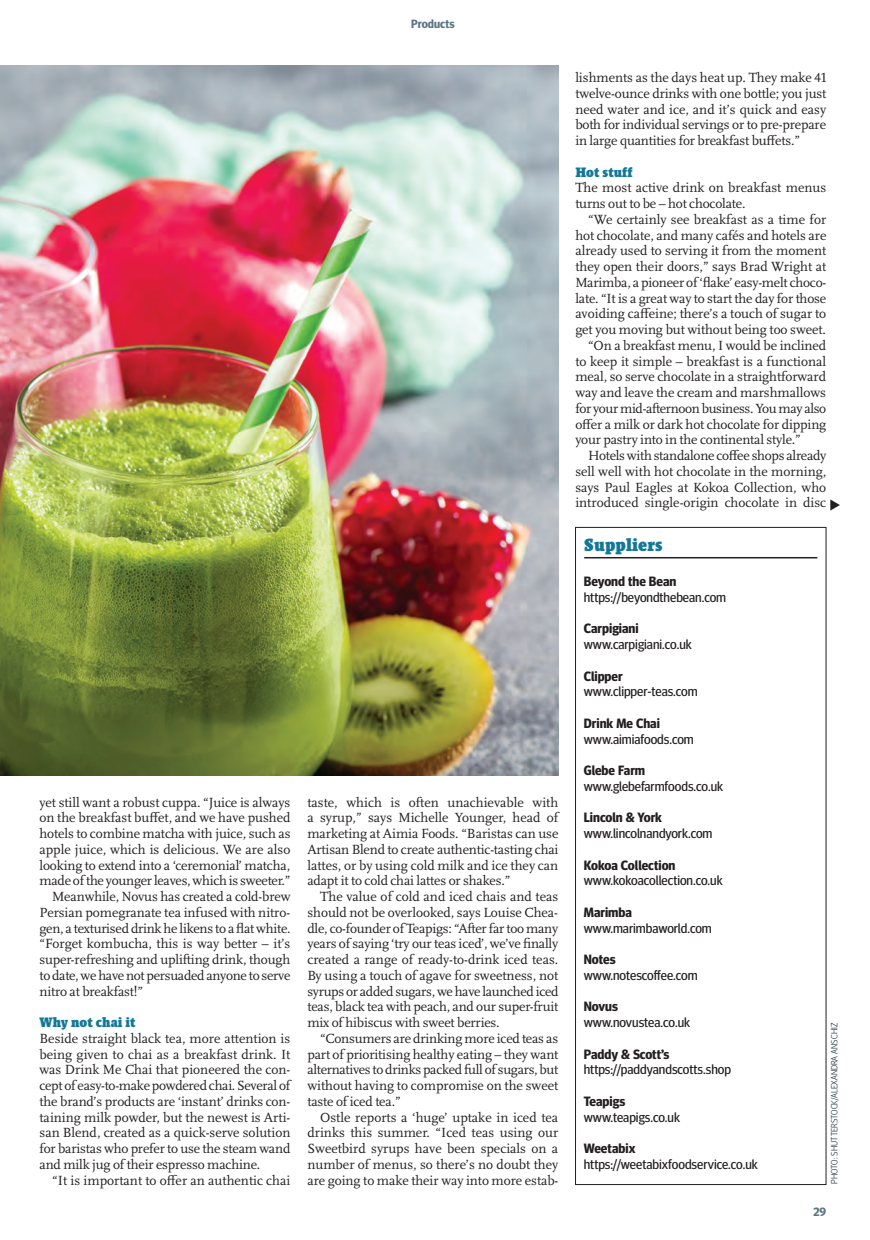
<style>
.page{position:relative;width:870px;height:1240px;background:#fff}
.page>*{position:absolute;margin:0;border:0;box-sizing:border-box;transform-origin:0 0}
.t1{font:900 18px "Absara Head OT";letter-spacing:.01em;color:#137897}
.t2{font:13.8px/15.8px "Scala Pro";letter-spacing:-.005em;color:#231f20;text-align:justify}
.t3{font:13.8px "Scala Pro";letter-spacing:-.025em;color:#231f20}
.t4{font:900 13.8px "Absara Head OT";letter-spacing:.01em;color:#137897}
.t5{font:13.5px "Meta Headline OT";color:#231f20}
.t6{font:700 13.5px "Meta Headline OT";color:#231f20}
.t7{font:700 12px "Meta Headline OT";color:#5d7682}
.t8{font:300 9px "Meta Headline OT";letter-spacing:.01em;color:#011622}
</style>
<div class="page">
<img style="left:0;top:65px;width:558px;height:710px">
<hr style="left:584px;top:557px;width:233px;height:1px;background:#231f20">
<div style="left:575px;top:527px;width:251px;height:658px;border:1px solid #231f20"></div>
<p class="t7" style="left:411px;top:17px;width:45px">Products</p>
<p class="t2" style="left:40px;top:794px;width:252px">yet still want a robust cuppa. “Juice is always</p>
<p class="t2" style="left:40px;top:810px;width:253px">on the breakfast buffet, and we have pushed</p>
<p class="t2" style="left:40px;top:826px;width:252px">hotels to combine matcha with juice, such as</p>
<p class="t2" style="left:40px;top:841px;width:252px">apple juice, which is delicious. We are also</p>
<p class="t2" style="left:40px;top:857px;width:252px">looking to extend into a ‘ceremonial’ matcha,</p>
<p class="t2" style="left:40px;top:873px;width:252px">made of the younger leaves, which is sweeter.”</p>
<p class="t2" style="left:52px;top:889px;width:240px">Meanwhile, Novus has created a cold-brew</p>
<p class="t2" style="left:40px;top:904px;width:252px">Persian pomegranate tea infused with nitro-</p>
<p class="t2" style="left:40px;top:920px;width:253px">gen, a texturised drink he likens to a flat white.</p>
<p class="t2" style="left:40px;top:936px;width:252px">“Forget kombucha, this is way better – it’s</p>
<p class="t2" style="left:40px;top:952px;width:252px">super-refreshing and uplifting drink, though</p>
<p class="t2" style="left:40px;top:967px;width:252px">to date, we have not persuaded anyone to serve</p>
<p class="t2" style="left:40px;top:983px;width:105px">nitro at breakfast!”</p>
<p class="t4" style="left:40px;top:1014px;width:98px">Why not chai it</p>
<p class="t2" style="left:40px;top:1030px;width:252px">Beside straight black tea, more attention is being given to chai as a breakfast drink. It was Drink Me Chai that pioneered the con&shy;cept of easy-to-make powdered chai. Several of the brand’s products are ‘instant’ drinks con&shy;taining milk powder, but the newest is Arti&shy;san Blend, created as a quick-serve solution for baristas who prefer to use the steam wand and milk jug of their espresso machine.</p>
<p class="t2" style="left:52px;top:1172px;width:240px">“It is important to offer an authentic chai</p>
<p class="t2" style="left:307px;top:794px;width:253px">taste, which is often unachievable with a syrup,” says Michelle Younger, head of marketing at Aimia Foods. “Baristas can use Artisan Blend to create authentic-tasting chai lattes, or by using cold milk and ice they can adapt it to cold chai lattes or shakes.”</p>
<p class="t2" style="left:307px;top:889px;width:253px;text-indent:13px">The value of cold and iced chais and teas should not be overlooked, says Louise Chea&shy;dle, co-founder of Teapigs: “After far too many years of saying ‘try our teas iced’, we’ve finally created a range of ready-to-drink iced teas.<br>By using a touch of agave for sweetness, not syrups or added sugars, we have launched iced teas, black tea with peach, and our super-fruit mix of hibiscus with sweet berries.</p>
<p class="t2" style="left:307px;top:1030px;width:252px;text-indent:13px">“Consumers are drinking more iced teas as part of prioritising healthy eating – they want alternatives to drinks packed full of sugars, but without having to compromise on the sweet taste of iced tea.”</p>
<p class="t2" style="left:307px;top:1109px;width:252px;text-indent:13px">Ostle reports a ‘huge’ uptake in iced tea drinks this summer. “Iced teas using our Sweetbird syrups have been specials on a number of menus, so there’s no doubt they are going to make their way into more estab-</p>
<p class="t2" style="left:575px;top:70px;width:253px">lishments as the days heat up. They make 41 twelve-ounce drinks with one bottle; you just need water and ice, and it’s quick and easy both for individual servings or to pre-prepare in large quantities for breakfast buffets.”</p>
<p class="t4" style="left:575px;top:164px;width:59px">Hot stuff</p>
<p class="t2" style="left:575px;top:180px;width:252px">The most active drink on breakfast menus turns out to be – hot chocolate.</p>
<p class="t2" style="left:588px;top:211px;width:240px">“We certainly see breakfast as a time for</p>
<p class="t2" style="left:575px;top:227px;width:253px">hot chocolate, and many cafés and hotels are</p>
<p class="t2" style="left:575px;top:243px;width:252px">already used to serving it from the moment</p>
<p class="t2" style="left:575px;top:259px;width:252px">they open their doors,” says Brad Wright at</p>
<p class="t2" style="left:575px;top:274px;width:252px">Marimba, a pioneer of ‘flake’ easy-melt choco-</p>
<p class="t2" style="left:575px;top:290px;width:252px">late. “It is a great way to start the day for those</p>
<p class="t2" style="left:575px;top:306px;width:252px">avoiding caffeine; there’s a touch of sugar to</p>
<p class="t2" style="left:575px;top:322px;width:252px">get you moving but without being too sweet.</p>
<p class="t2" style="left:588px;top:337px;width:240px">“On a breakfast menu, I would be inclined</p>
<p class="t2" style="left:575px;top:353px;width:252px">to keep it simple – breakfast is a functional</p>
<p class="t2" style="left:575px;top:369px;width:252px">meal, so serve chocolate in a straightforward</p>
<p class="t2" style="left:575px;top:385px;width:252px">way and leave the cream and marshmallows</p>
<p class="t3" style="left:575px;top:400px;width:252px">for your mid-afternoon business. You may also</p>
<p class="t2" style="left:575px;top:416px;width:252px">offer a milk or dark hot chocolate for dipping</p>
<p class="t2" style="left:575px;top:432px;width:227px">your pastry into in the continental style.”</p>
<p class="t2" style="left:588px;top:448px;width:240px">Hotels with standalone coffee shops already</p>
<p class="t2" style="left:575px;top:463px;width:252px">sell well with hot chocolate in the morning,</p>
<p class="t2" style="left:575px;top:479px;width:252px">says Paul Eagles at Kokoa Collection, who</p>
<p class="t2" style="left:575px;top:495px;width:252px">introduced single-origin chocolate in disc</p>
<h1 class="t1" style="left:584px;top:534px;width:80px">Suppliers</h1>
<p class="t6" style="left:584px;top:573px;width:94px">Beyond the Bean</p>
<p class="t5" style="left:584px;top:589px;width:144px">https://beyondthebean.com</p>
<p class="t6" style="left:584px;top:620px;width:56px">Carpigiani</p>
<p class="t5" style="left:584px;top:636px;width:110px">www.carpigiani.co.uk</p>
<p class="t6" style="left:584px;top:668px;width:40px">Clipper</p>
<p class="t5" style="left:584px;top:683px;width:115px">www.clipper-teas.com</p>
<p class="t6" style="left:584px;top:715px;width:78px">Drink Me Chai</p>
<p class="t5" style="left:584px;top:731px;width:111px">www.aimiafoods.com</p>
<p class="t6" style="left:584px;top:762px;width:63px">Glebe Farm</p>
<p class="t5" style="left:584px;top:778px;width:141px">www.glebefarmfoods.co.uk</p>
<p class="t6" style="left:584px;top:809px;width:80px">Lincoln &amp; York</p>
<p class="t5" style="left:584px;top:825px;width:130px">www.lincolnandyork.com</p>
<p class="t6" style="left:584px;top:857px;width:93px">Kokoa Collection</p>
<p class="t5" style="left:584px;top:872px;width:140px">www.kokoacollection.co.uk</p>
<p class="t6" style="left:584px;top:904px;width:50px">Marimba</p>
<p class="t5" style="left:584px;top:920px;width:129px">www.marimbaworld.com</p>
<p class="t6" style="left:584px;top:951px;width:33px">Notes</p>
<p class="t5" style="left:584px;top:967px;width:115px">www.notescoffee.com</p>
<p class="t6" style="left:584px;top:998px;width:36px">Novus</p>
<p class="t5" style="left:584px;top:1014px;width:108px">www.novustea.co.uk</p>
<p class="t6" style="left:584px;top:1046px;width:87px">Paddy &amp; Scott’s</p>
<p class="t5" style="left:584px;top:1061px;width:149px">https://paddyandscotts.shop</p>
<p class="t6" style="left:584px;top:1093px;width:43px">Teapigs</p>
<p class="t5" style="left:584px;top:1109px;width:98px">www.teapigs.co.uk</p>
<p class="t6" style="left:584px;top:1140px;width:53px">Weetabix</p>
<p class="t5" style="left:584px;top:1156px;width:176px">https://weetabixfoodservice.co.uk</p>
<p class="t8" style="left:829px;top:1184px;width:163px;rotate:-90deg">PHOTO: SHUTTERSTOCK/ALEXANDRA ANSCHIZ</p>
<p class="t7" style="left:813px;top:1205px;width:14px">29</p>
</div>
